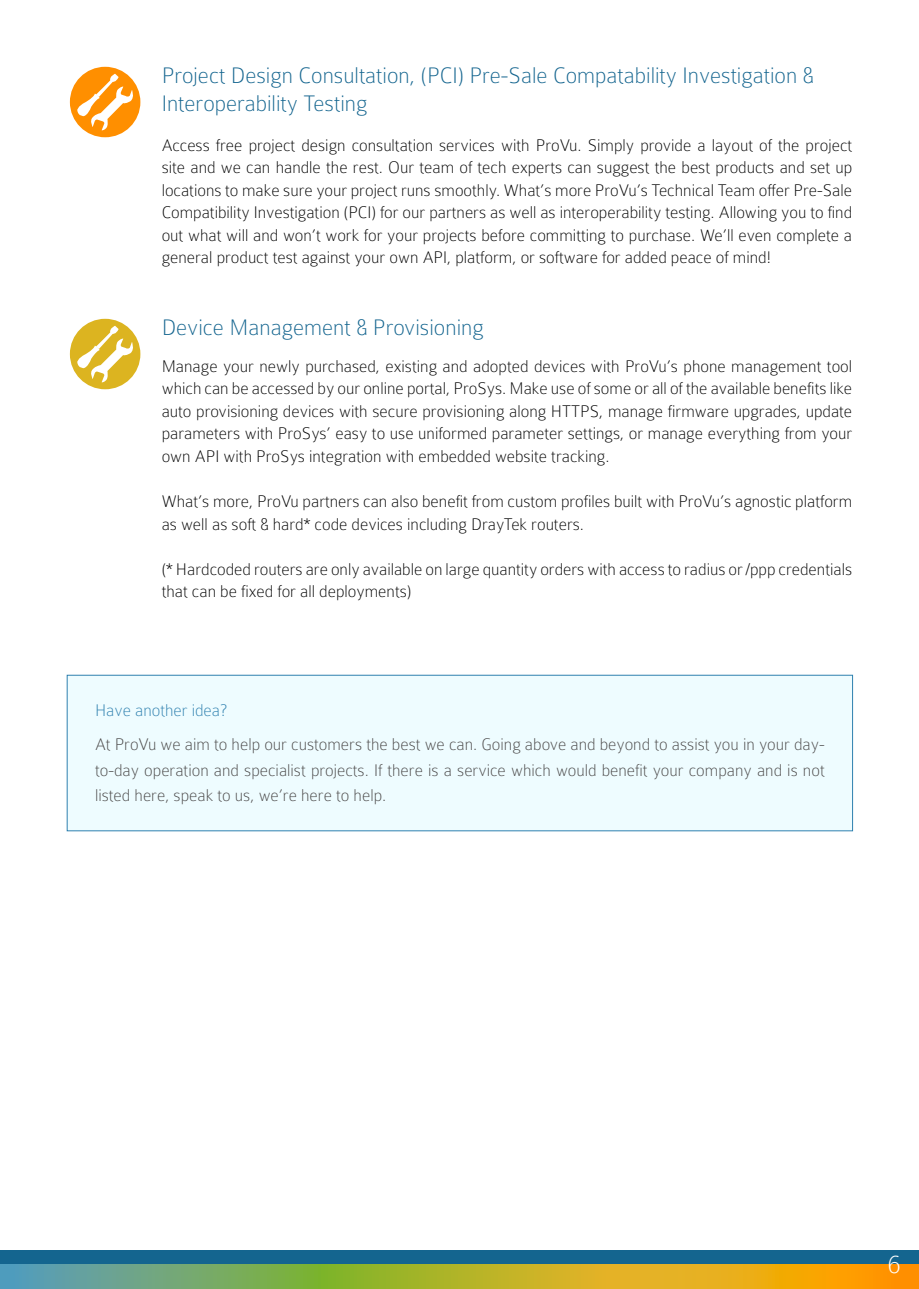
<style>
.page{position:relative;width:919px;height:1289px;background:#fff}
.page>*{position:absolute;margin:0;border:0;box-sizing:border-box;transform-origin:0 0}
.t1{font:100 28.2px "Colaborate";color:#fff}
.t2{font:100 24px/28.8px "Colaborate";color:#14658f}
.t3{font:100 18px/22.5px "Colaborate";color:#000;text-align:justify}
.t4{font:100 18px/25.5px "Colaborate";color:#484646;text-align:justify}
.t5{font:100 18px "Colaborate";color:#2e80af}
</style>
<div class="page">
<div style="left:70px;top:67px;width:70px;height:70px;background:#ff8f00;border-radius:50%"></div>
<svg style="left:77px;top:74px;width:58px;height:56px"></svg>
<div style="left:70px;top:319px;width:70px;height:70px;background:#dcb420;border-radius:50%"></div>
<svg style="left:77px;top:326px;width:58px;height:56px"></svg>
<div style="left:0;top:1250px;width:918px;height:26px;background:#14658f"></div>
<svg style="left:0;top:1264px;width:918px;height:24px;background:#afab3d"></svg>
<div style="left:67px;top:675px;width:785px;height:156px;background:#eefcff;border:1px solid #2e80af"></div>
<p class="t2" style="left:162px;top:60px;width:653px">Project Design Consultation, (PCI) Pre-Sale Compatability Investigation &amp;<br>Interoperability Testing</p>
<p class="t3" style="left:162px;top:134px;width:692px">Access free project design consultation services with ProVu. Simply provide a layout of the project site and we can handle the rest. Our team of tech experts can suggest the best products and set up locations to make sure your project runs smoothly. What’s more ProVu’s Technical Team offer Pre-Sale Compatibility Investigation (PCI) for our partners as well as interoperability testing. Allowing you to find out what will and won’t work for your projects before committing to purchase. We’ll even complete a general product test against your own API, platform, or software for added peace of mind!</p>
<p class="t2" style="left:162px;top:312px;width:323px">Device Management &amp; Provisioning</p>
<p class="t3" style="left:162px;top:355px;width:692px">Manage your newly purchased, existing and adopted devices with ProVu’s phone management tool which can be accessed by our online portal, ProSys. Make use of some or all of the available benefits like auto provisioning devices with secure provisioning along HTTPS, manage firmware upgrades, update parameters with ProSys’ easy to use uniformed parameter settings, or manage everything from your own API with ProSys integration with embedded website tracking.</p>
<p class="t3" style="left:162px;top:490px;width:692px">What’s more, ProVu partners can also benefit from custom profiles built with ProVu’s agnostic platform as well as soft &amp; hard* code devices including DrayTek routers.</p>
<p class="t3" style="left:162px;top:557px;width:692px">(* Hardcoded routers are only available on large quantity orders with access to radius or /ppp credentials that can be fixed for all deployments)</p>
<p class="t5" style="left:95px;top:701px;width:133px">Have another idea?</p>
<p class="t4" style="left:95px;top:732px;width:731px">At ProVu we aim to help our customers the best we can. Going above and beyond to assist you in your day&shy;to-day operation and specialist projects. If there is a service which would benefit your company and is not listed here, speak to us, we’re here to help.</p>
<p class="t1" style="left:887px;top:1249px;width:14px">6</p>
</div>
